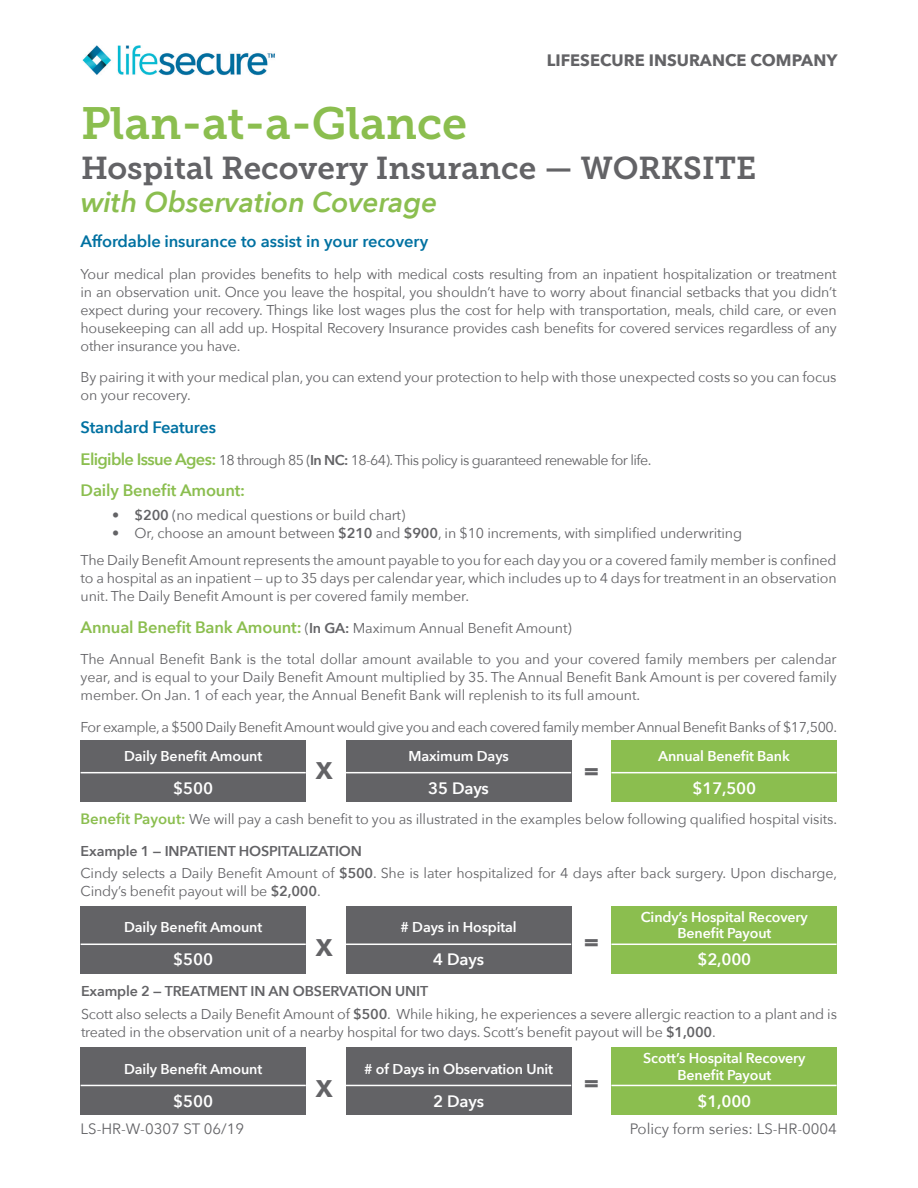
<style>
.page{position:relative;width:918px;height:1188px;background:#fff}
.page>*{position:absolute;margin:0;border:0;box-sizing:border-box;transform-origin:0 0}
.Body{font:45px "Museo Slab 700";color:#8bbe4f}
.Body-2{font:31.5px "Museo Slab 700";color:#636366}
.Body-3{font:italic 600 28.5px "Avenir Next";color:#8bbe4f}
.Body-4{font:700 24px "Avenir Next";color:#636366}
.Body-5{font:600 16.5px "Avenir Next";letter-spacing:-.01em;color:#0071a1}
.Body-6{font:600 16.5px "Avenir Next";letter-spacing:-.01em;color:#fff}
.t1{font:700 16.5px "Avenir Next";color:#636366}
.Body-7{font:600 16.5px "Avenir Next";letter-spacing:-.01em;color:#8bbe4f}
.t2{font:15px "Avenir Next";color:#636366}
.Body-8{font:14.25px/18px "Avenir Next";letter-spacing:-.01em;color:#636366;text-align:justify}
.Body-9{font:600 14.25px/16.5px "Avenir Next";letter-spacing:-.01em;color:#fff;text-align:center}
.Body-10{font:14.25px "Avenir Next";letter-spacing:-.03em;color:#636366}
.Body-11{font:14.25px "Avenir Next";letter-spacing:-.04em;color:#636366}
.Body-12{font:600 14.25px "Avenir Next";letter-spacing:-.01em;color:#636366}
.s1{font-weight:600;font-size:16.5px;color:#8bbe4f}
.s2{font-weight:600}
.s3{font-weight:600;font-size:15px;color:#8bbe4f}
</style>
<div class="page">
<div style="left:611px;top:741px;width:226px;height:61px;background:#8bbe4f"></div>
<div style="left:81px;top:741px;width:225px;height:61px;background:#636366"></div>
<div style="left:346px;top:741px;width:225px;height:61px;background:#636366"></div>
<hr style="left:81px;top:772px;width:225px;height:1px;background:#fff">
<hr style="left:346px;top:772px;width:225px;height:1px;background:#fff">
<hr style="left:611px;top:772px;width:226px;height:1px;background:#fff">
<div style="left:611px;top:906px;width:226px;height:68px;background:#8bbe4f"></div>
<div style="left:81px;top:906px;width:225px;height:68px;background:#636366"></div>
<div style="left:346px;top:906px;width:225px;height:68px;background:#636366"></div>
<hr style="left:81px;top:944px;width:225px;height:1px;background:#fff">
<hr style="left:346px;top:944px;width:225px;height:1px;background:#fff">
<hr style="left:611px;top:944px;width:226px;height:1px;background:#fff">
<div style="left:611px;top:1047px;width:226px;height:68px;background:#8bbe4f"></div>
<div style="left:81px;top:1047px;width:225px;height:68px;background:#636366"></div>
<div style="left:346px;top:1047px;width:225px;height:68px;background:#636366"></div>
<hr style="left:81px;top:1085px;width:225px;height:1px;background:#fff">
<hr style="left:346px;top:1085px;width:225px;height:1px;background:#fff">
<hr style="left:611px;top:1085px;width:226px;height:1px;background:#fff">
<img style="left:82px;top:45px;width:193px;height:31px">
<p class="t1" style="left:547px;top:46px;width:292px">LIFESECURE INSURANCE COMPANY</p>
<p class="Body" style="left:81px;top:98px;width:388px">Plan-at-a-Glance</p>
<p class="Body-2" style="left:81px;top:151px;width:677px">Hospital Recovery Insurance — WORKSITE</p>
<p class="Body-3" style="left:81px;top:178px;width:358px">with Observation Coverage</p>
<p class="Body-5" style="left:81px;top:228px;width:349px">Affordable insurance to assist in your recovery</p>
<p class="Body-8" style="left:81px;top:264px;width:758px">Your medical plan provides benefits to help with medical costs resulting from an inpatient hospitalization or treatment in an observation unit. Once you leave the hospital, you shouldn’t have to worry about financial setbacks that you didn’t expect during your recovery. Things like lost wages plus the cost for help with transportation, meals, child care, or even housekeeping can all add up. Hospital Recovery Insurance provides cash benefits for covered services regardless of any other insurance you have.</p>
<p class="Body-8" style="left:81px;top:368px;width:758px">By pairing it with your medical plan, you can extend your protection to help with those unexpected costs so you can focus on your recovery.</p>
<p class="Body-5" style="left:81px;top:414px;width:137px">Standard Features</p>
<p class="Body-11" style="left:81px;top:448px;width:572px"><span class="s1">Eligible Issue Ages:</span> 18 through 85 (<span class="s2">In NC:</span> 18-64). This policy is guaranteed renewable for life.</p>
<p class="Body-7" style="left:81px;top:477px;width:166px">Daily Benefit Amount:</p>
<p class="Body-8" style="left:112px;top:506px;width:295px">• <span class="s2">$200</span> (no medical questions or build chart)</p>
<p class="Body-8" style="left:112px;top:524px;width:631px">• Or, choose an amount between <span class="s2">$210</span> and <span class="s2">$900</span>, in $10 increments, with simplified underwriting</p>
<p class="Body-8" style="left:81px;top:551px;width:758px">The Daily Benefit Amount represents the amount payable to you for each day you or a covered family member is confined to a hospital as an inpatient — up to 35 days per calendar year, which includes up to 4 days for treatment in an observation unit. The Daily Benefit Amount is per covered family member.</p>
<p class="Body-8" style="left:81px;top:618px;width:493px"><span class="s1">Annual Benefit Bank Amount:</span> (<span class="s2">In GA:</span> Maximum Annual Benefit Amount)</p>
<p class="Body-8" style="left:81px;top:650px;width:758px">The Annual Benefit Bank is the total dollar amount available to you and your covered family members per calendar year, and is equal to your Daily Benefit Amount multiplied by 35. The Annual Benefit Bank Amount is per covered family member. On Jan. 1 of each year, the Annual Benefit Bank will replenish to its full amount.</p>
<p class="Body-10" style="left:81px;top:715px;width:758px">For example, a $500 Daily Benefit Amount would give you and each covered family member Annual Benefit Banks of $17,500.</p>
<p class="Body-9" style="left:124px;top:747px;width:140px">Daily Benefit Amount</p>
<p class="Body-9" style="left:408px;top:747px;width:102px">Maximum Days</p>
<p class="Body-9" style="left:658px;top:747px;width:133px">Annual Benefit Bank</p>
<p class="Body-6" style="left:173px;top:774px;width:41px">$500</p>
<p class="Body-6" style="left:428px;top:774px;width:62px">35 Days</p>
<p class="Body-6" style="left:693px;top:774px;width:65px">$17,500</p>
<p class="Body-4" style="left:316px;top:749px;width:18px">X</p>
<p class="Body-4" style="left:583px;top:749px;width:17px">=</p>
<p class="Body-8" style="left:81px;top:809px;width:758px"><span class="s3">Benefit Payout:</span> We will pay a cash benefit to you as illustrated in the examples below following qualified hospital visits.</p>
<p class="Body-12" style="left:81px;top:838px;width:283px">Example 1 — INPATIENT HOSPITALIZATION</p>
<p class="Body-8" style="left:81px;top:863px;width:758px">Cindy selects a Daily Benefit Amount of <span class="s2">$500</span>. She is later hospitalized for 4 days after back surgery. Upon discharge,<br>Cindy’s benefit payout will be <span class="s2">$2,000</span>.</p>
<p class="Body-9" style="left:124px;top:919px;width:140px">Daily Benefit Amount</p>
<p class="Body-9" style="left:401px;top:919px;width:118px"># Days in Hospital</p>
<p class="Body-9" style="left:641px;top:908px;width:169px">Cindy’s Hospital Recovery<br>Benefit Payout</p>
<p class="Body-6" style="left:173px;top:945px;width:41px">$500</p>
<p class="Body-6" style="left:433px;top:945px;width:52px">4 Days</p>
<p class="Body-6" style="left:698px;top:945px;width:55px">$2,000</p>
<p class="Body-4" style="left:316px;top:926px;width:18px">X</p>
<p class="Body-4" style="left:583px;top:921px;width:17px">=</p>
<p class="Body-12" style="left:81px;top:979px;width:349px">Example 2 — TREATMENT IN AN OBSERVATION UNIT</p>
<p class="Body-8" style="left:81px;top:1004px;width:758px">Scott also selects a Daily Benefit Amount of <span class="s2">$500</span>. While hiking, he experiences a severe allergic reaction to a plant and is treated in the observation unit of a nearby hospital for two days. Scott’s benefit payout will be <span class="s2">$1,000</span>.</p>
<p class="Body-9" style="left:124px;top:1060px;width:140px">Daily Benefit Amount</p>
<p class="Body-9" style="left:364px;top:1060px;width:191px"># of Days in Observation Unit</p>
<p class="Body-9" style="left:643px;top:1049px;width:164px">Scott’s Hospital Recovery<br>Benefit Payout</p>
<p class="Body-6" style="left:173px;top:1087px;width:41px">$500</p>
<p class="Body-6" style="left:433px;top:1087px;width:52px">2 Days</p>
<p class="Body-6" style="left:698px;top:1087px;width:55px">$1,000</p>
<p class="Body-4" style="left:316px;top:1068px;width:18px">X</p>
<p class="Body-4" style="left:583px;top:1062px;width:17px">=</p>
<p class="t2" style="left:81px;top:1116px;width:165px">LS-HR-W-0307 ST 06/19</p>
<p class="t2" style="left:630px;top:1116px;width:209px">Policy form series: LS-HR-0004</p>
</div>
